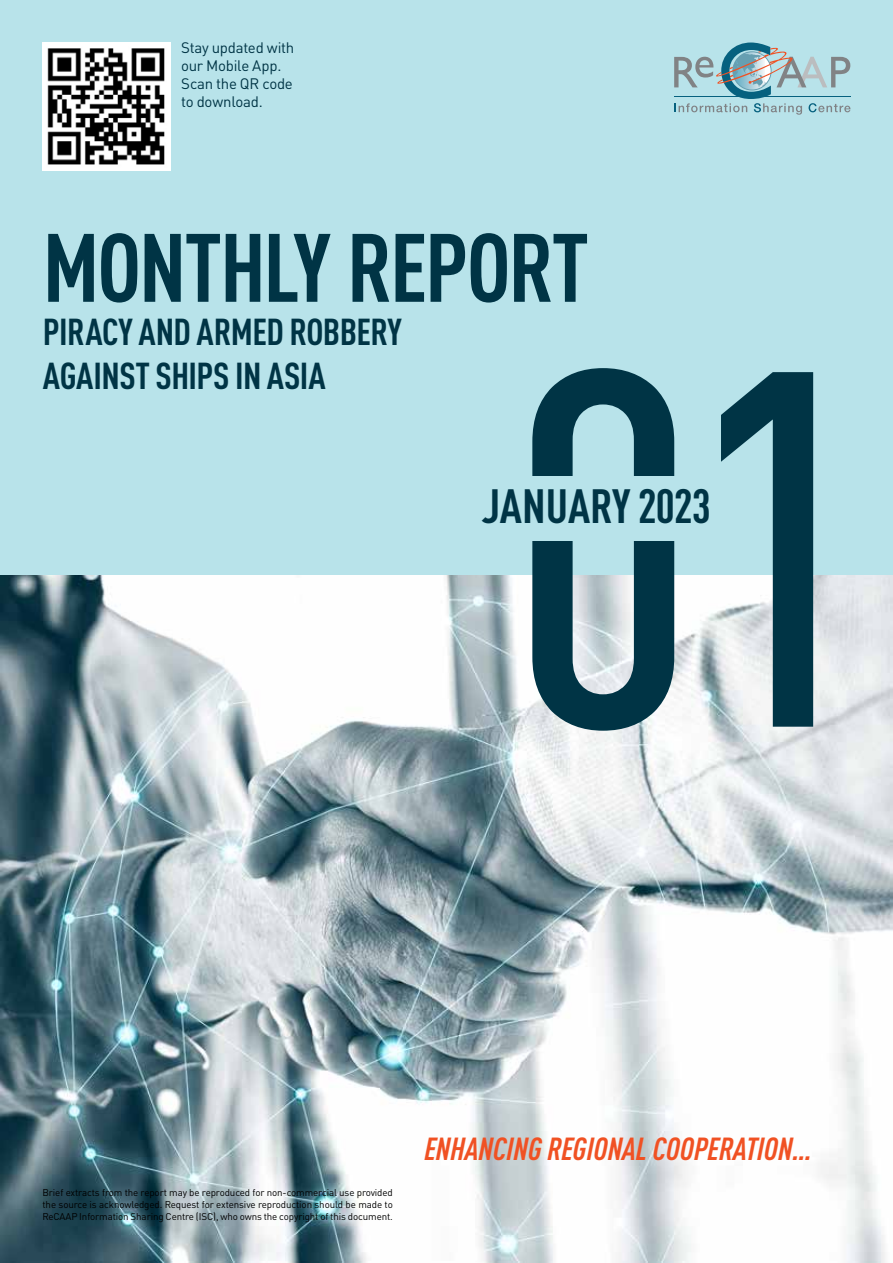
<style>
.page{position:relative;width:893px;height:1263px;background:#fff}
.page>*{position:absolute;margin:0;border:0;box-sizing:border-box;transform-origin:0 0}
.t1{font:500 condensed 498px "DIN Pro";color:#003445}
.t2{font:700 condensed 95.4px "DIN Pro";letter-spacing:-.025em;color:#003445}
.t3{font:700 condensed 47.4px "DIN Pro";letter-spacing:-.005em;color:#003445}
.t4{font:700 condensed 37.05px/44px "DIN Pro";letter-spacing:-.015em;color:#003445}
.t5{font:italic 700 condensed 31.5px "DIN Pro";color:#f05123}
.t6{font:15px/18px "DIN Pro";letter-spacing:-.02em;color:#003445}
.t7{font:9.75px/12px "DIN Pro";letter-spacing:-.01em;color:#000;text-align:justify}
</style>
<div class="page">
<img style="left:0;top:574px;width:893px;height:689px">
<div style="left:0;top:0;width:893px;height:574px;background:#b8e3ea"></div>
<svg style="left:674px;top:43px;width:177px;height:72px"></svg>
<img style="left:43px;top:43px;width:127px;height:127px">
<h3 class="t6" style="left:181px;top:37px;width:115px">Stay updated with our Mobile App.<br>Scan the QR code to download.</h3>
<h2 class="t2" style="left:43px;top:196px;width:548px">MONTHLY REPORT</h2>
<h3 class="t4" style="left:43px;top:307px;width:361px">PIRACY AND ARMED ROBBERY<br>AGAINST SHIPS IN ASIA</h3>
<h1 class="t1" style="left:508px;top:182px;width:370px">01</h1>
<h3 class="t3" style="left:482px;top:470px;width:231px">JANUARY 2023</h3>
<p class="t7" style="left:43px;top:1185px;width:352px">Brief extracts from the report may be reproduced for non-commercial use provided the source is acknowledged. Request for extensive reproduction should be made to ReCAAP Information Sharing Centre (ISC), who owns the copyright of this document.</p>
<h3 class="t5" style="left:424px;top:1125px;width:389px">ENHANCING REGIONAL COOPERATION…</h3>
</div>
